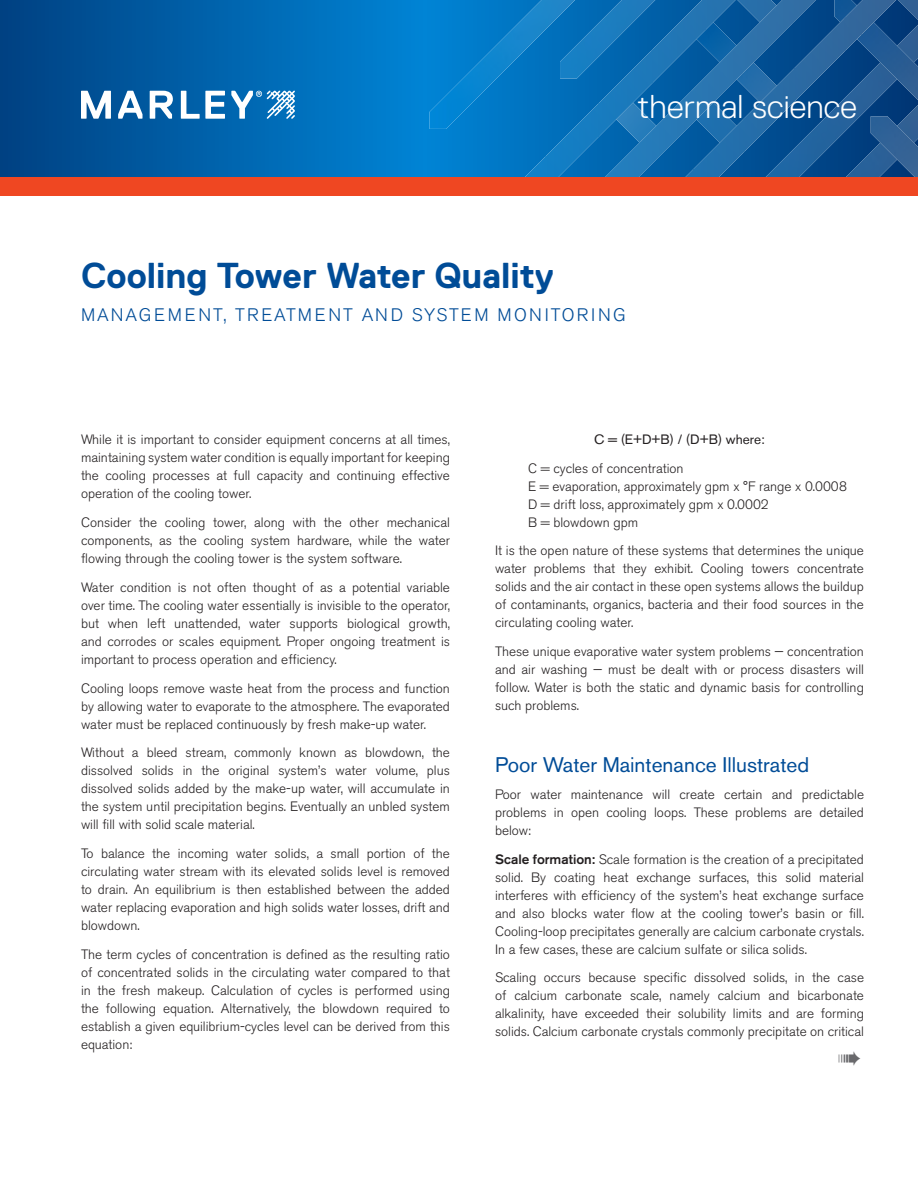
<style>
.page{position:relative;width:918px;height:1188px;background:#fff}
.page>*{position:absolute;margin:0;border:0;box-sizing:border-box;transform-origin:0 0}
.t1{font:700 36px "Replica Std";color:#004c97}
.Front_Cover_Page_Hea{font:300 33px "Replica Std";letter-spacing:.005em;color:#fff}
.Body_Copy_Headline{font:21px "Akzidenz Grotesk BE";color:#004c97}
.t2{font:300 18px "Akzidenz Grotesk BE";letter-spacing:.11em;color:#004c97}
.Body_Copy{font:300 13.5px/18px "Akzidenz Grotesk BE";color:#231f20;text-align:justify}
.t3{font:13.5px "Akzidenz Grotesk BE";color:#231f20}
.s1{font-weight:500}
</style>
<div class="page">
<svg style="left:0;top:0;width:834px;height:177px;background:#0064ad"></svg>
<img style="left:429px;top:0;width:146px;height:129px">
<img style="left:560px;top:0;width:92px;height:79px">
<img style="left:706px;top:22px;width:37px;height:81px">
<img style="left:616px;top:137px;width:24px;height:5px">
<img style="left:737px;top:0;width:4px;height:22px">
<img style="left:793px;top:0;width:23px;height:24px">
<img style="left:741px;top:0;width:52px;height:75px">
<img style="left:690px;top:40px;width:52px;height:85px">
<img style="left:640px;top:91px;width:51px;height:85px">
<img style="left:602px;top:142px;width:39px;height:35px">
<img style="left:706px;top:0;width:30px;height:31px">
<img style="left:652px;top:0;width:54px;height:84px">
<img style="left:758px;top:0;width:55px;height:15px">
<img style="left:598px;top:49px;width:55px;height:88px">
<img style="left:545px;top:103px;width:54px;height:74px">
<img style="left:522px;top:156px;width:24px;height:21px">
<img style="left:439px;top:173px;width:54px;height:4px">
<img style="left:763px;top:25px;width:155px;height:152px">
<img style="left:834px;top:0;width:84px;height:100px">
<img style="left:843px;top:105px;width:75px;height:72px">
<img style="left:871px;top:116px;width:47px;height:61px">
<img style="left:844px;top:0;width:52px;height:35px">
<img style="left:794px;top:17px;width:52px;height:85px">
<img style="left:743px;top:67px;width:52px;height:86px">
<img style="left:844px;top:34px;width:18px;height:18px">
<img style="left:693px;top:118px;width:52px;height:59px">
<svg style="left:683px;top:168px;width:11px;height:9px"></svg>
<div style="left:0;top:177px;width:918px;height:19px;background:#ef4722"></div>
<svg style="left:81px;top:91px;width:30px;height:28px"></svg>
<svg style="left:118px;top:91px;width:25px;height:28px"></svg>
<svg style="left:150px;top:91px;width:23px;height:28px"></svg>
<svg style="left:181px;top:91px;width:44px;height:28px"></svg>
<svg style="left:231px;top:91px;width:64px;height:28px"></svg>
<p class="Front_Cover_Page_Hea" style="left:638px;top:88px;width:221px">thermal science</p>
<p class="t1" style="left:81px;top:256px;width:475px">Cooling Tower Water Quality</p>
<p class="t2" style="left:81px;top:305px;width:546px">MANAGEMENT, TREATMENT AND SYSTEM MONITORING</p>
<p class="Body_Copy" style="left:81px;top:431px;width:371px">While it is important to consider equipment concerns at all times, maintaining system water condition is equally important for keeping the cooling processes at full capacity and continuing effective operation of the cooling tower.</p>
<p class="Body_Copy" style="left:81px;top:514px;width:371px">Consider the cooling tower, along with the other mechanical components, as the cooling system hardware, while the water flowing through the cooling tower is the system software.</p>
<p class="Body_Copy" style="left:81px;top:578px;width:371px">Water condition is not often thought of as a potential variable over time. The cooling water essentially is invisible to the operator, but when left unattended, water supports biological growth, and corrodes or scales equipment. Proper ongoing treatment is important to process operation and efficiency.</p>
<p class="Body_Copy" style="left:81px;top:679px;width:371px">Cooling loops remove waste heat from the process and function by allowing water to evaporate to the atmosphere. The evaporated water must be replaced continuously by fresh make-up water.</p>
<p class="Body_Copy" style="left:81px;top:744px;width:371px">Without a bleed stream, commonly known as blowdown, the dissolved solids in the original system’s water volume, plus dissolved solids added by the make-up water, will accumulate in the system until precipitation begins. Eventually an unbled system will fill with solid scale material.</p>
<p class="Body_Copy" style="left:81px;top:845px;width:371px">To balance the incoming water solids, a small portion of the circulating water stream with its elevated solids level is removed to drain. An equilibrium is then established between the added water replacing evaporation and high solids water losses, drift and blowdown.</p>
<p class="Body_Copy" style="left:81px;top:946px;width:371px">The term cycles of concentration is defined as the resulting ratio of concentrated solids in the circulating water compared to that in the fresh makeup. Calculation of cycles is performed using the following equation. Alternatively, the blowdown required to establish a given equilibrium-cycles level can be derived from this equation:</p>
<p class="t3" style="left:594px;top:431px;width:172px">C = (E+D+B) / (D+B) where:</p>
<p class="Body_Copy" style="left:528px;top:460px;width:320px;text-align:left">C = cycles of concentration<br>E = evaporation, approximately gpm x °F range x 0.0008<br>D = drift loss, approximately gpm x 0.0002<br>B = blowdown gpm</p>
<p class="Body_Copy" style="left:495px;top:542px;width:371px">It is the open nature of these systems that determines the unique water problems that they exhibit. Cooling towers concentrate solids and the air contact in these open systems allows the buildup of contaminants, organics, bacteria and their food sources in the circulating cooling water.</p>
<p class="Body_Copy" style="left:495px;top:642px;width:371px">These unique evaporative water system problems — concentration and air washing — must be dealt with or process disasters will follow. Water is both the static and dynamic basis for controlling such problems.</p>
<p class="Body_Copy_Headline" style="left:495px;top:752px;width:316px">Poor Water Maintenance Illustrated</p>
<p class="Body_Copy" style="left:495px;top:785px;width:371px">Poor water maintenance will create certain and predictable problems in open cooling loops. These problems are detailed below:</p>
<p class="Body_Copy" style="left:495px;top:850px;width:371px"><span class="s1">Scale formation:</span> Scale formation is the creation of a precipitated solid. By coating heat exchange surfaces, this solid material interferes with efficiency of the system’s heat exchange surface and also blocks water flow at the cooling tower’s basin or fill.<br>Cooling-loop precipitates generally are calcium carbonate crystals.<br>In a few cases, these are calcium sulfate or silica solids.</p>
<p class="Body_Copy" style="left:495px;top:969px;width:371px">Scaling occurs because specific dissolved solids, in the case of calcium carbonate scale, namely calcium and bicarbonate alkalinity, have exceeded their solubility limits and are forming solids. Calcium carbonate crystals commonly precipitate on critical</p>
</div>
